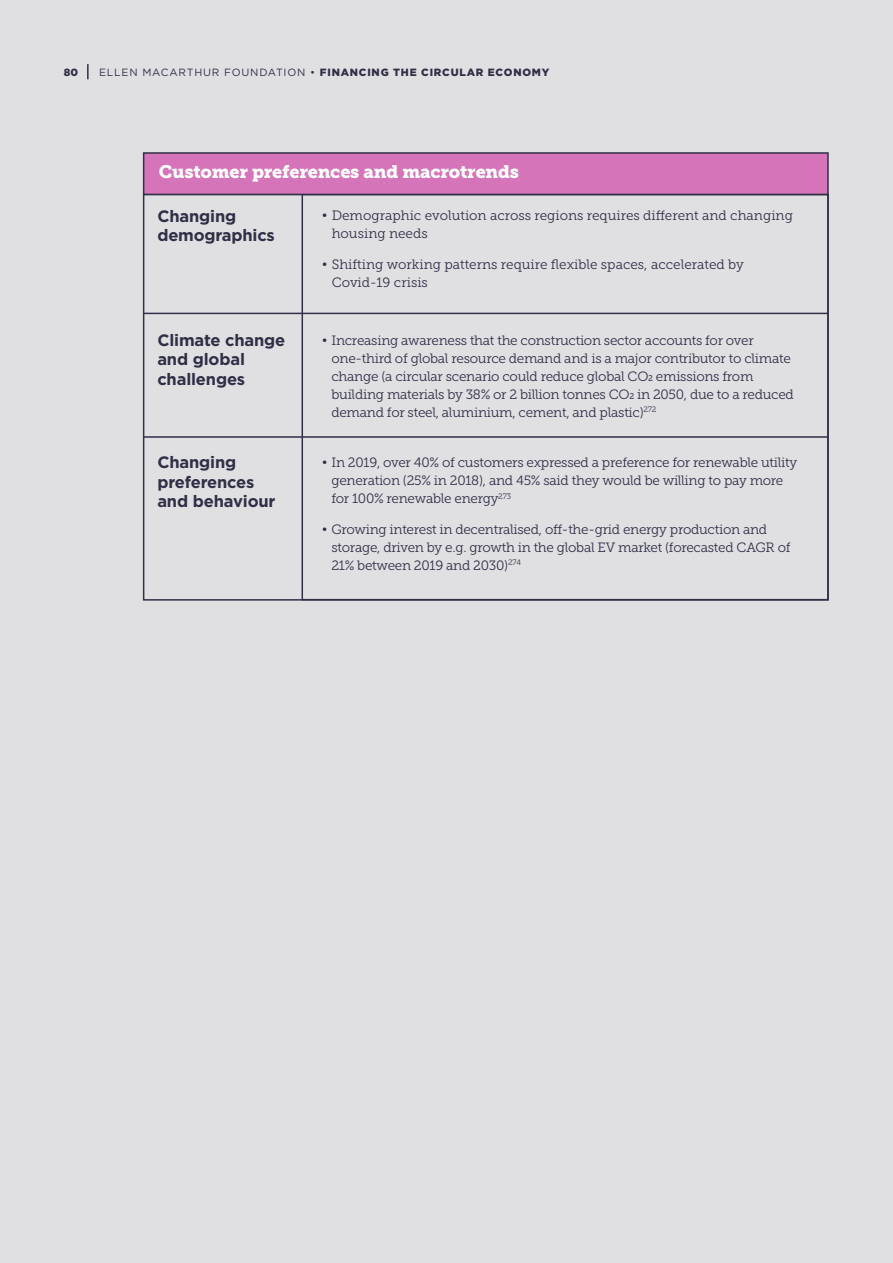
<style>
.page{position:relative;width:893px;height:1263px;background:#e0e0e3}
.page>*{position:absolute;margin:0;border:0;box-sizing:border-box;transform-origin:0 0}
.t1{font:18px "Museo Slab 900";letter-spacing:-.01em;color:#fff}
.t2{font:700 16.5px/19.5px "Gotham";letter-spacing:-.01em;color:#2f2f46}
.t3{font:13.5px/18px "Museo Slab 300";letter-spacing:-.02em;color:#2f2f46}
.t4{font:13.5px/18px "Museo Slab 300";color:#2f2f46}
.t5{font:900 10.5px "Gotham";letter-spacing:.075em;color:#2f2f46}
.s1{font-weight:400}
.s2{font-family:"Gotham"}
</style>
<div class="page">
<hr style="left:143px;top:313px;width:686px;height:1px;background:#2f2f46">
<hr style="left:143px;top:436px;width:686px;height:2px;background:#2f2f46">
<div style="left:302px;top:194px;width:527px;height:406px;border:2px solid #2f2f46"></div>
<div style="left:143px;top:152px;width:686px;height:43px;background:#d674ba;border:2px solid #2f2f46"></div>
<svg style="left:87px;top:64px;width:2px;height:15px"></svg>
<p class="t5" style="left:64px;top:65px;width:16px">80</p>
<p class="t5" style="left:99px;top:65px;width:452px"><span class="s1">ELLEN MACARTHUR FOUNDATION •</span> FINANCING THE CIRCULAR ECONOMY</p>
<h1 class="t1" style="left:159px;top:161px;width:362px">Customer preferences and macrotrends</h1>
<p class="t2" style="left:157px;top:206px;width:119px">Changing demographics</p>
<p class="t2" style="left:157px;top:330px;width:130px">Climate change and global challenges</p>
<p class="t2" style="left:157px;top:453px;width:120px">Changing preferences and behaviour</p>
<p class="t4" style="left:332px;top:207px;width:463px;text-indent:-10px"><span class="s2">•</span> Demographic evolution across regions requires different and changing housing needs</p>
<p class="t4" style="left:332px;top:256px;width:414px;text-indent:-10px"><span class="s2">•</span> Shifting working patterns require flexible spaces, accelerated by<br>Covid-19 crisis</p>
<p class="t3" style="left:331px;top:331px;width:464px;text-indent:-10px"><span class="s2">•</span> Increasing awareness that the construction sector accounts for over one-third of global resource demand and is a major contributor to climate change (a circular scenario could reduce global CO2 emissions from building materials by 38% or 2 billion tonnes CO2 in 2050, due to a reduced demand for steel, aluminium, cement, and plastic)<sup>272</sup></p>
<p class="t3" style="left:331px;top:453px;width:467px;text-indent:-10px"><span class="s2">•</span> In 2019, over 40% of customers expressed a preference for renewable utility generation (25% in 2018), and 45% said they would be willing to pay more for 100% renewable energy<sup>273</sup></p>
<p class="t3" style="left:331px;top:520px;width:461px;text-indent:-10px"><span class="s2">•</span> Growing interest in decentralised, off-the-grid energy production and storage, driven by e.g. growth in the global EV market (forecasted CAGR of<br>21% between 2019 and 2030)<sup>274</sup></p>
</div>
